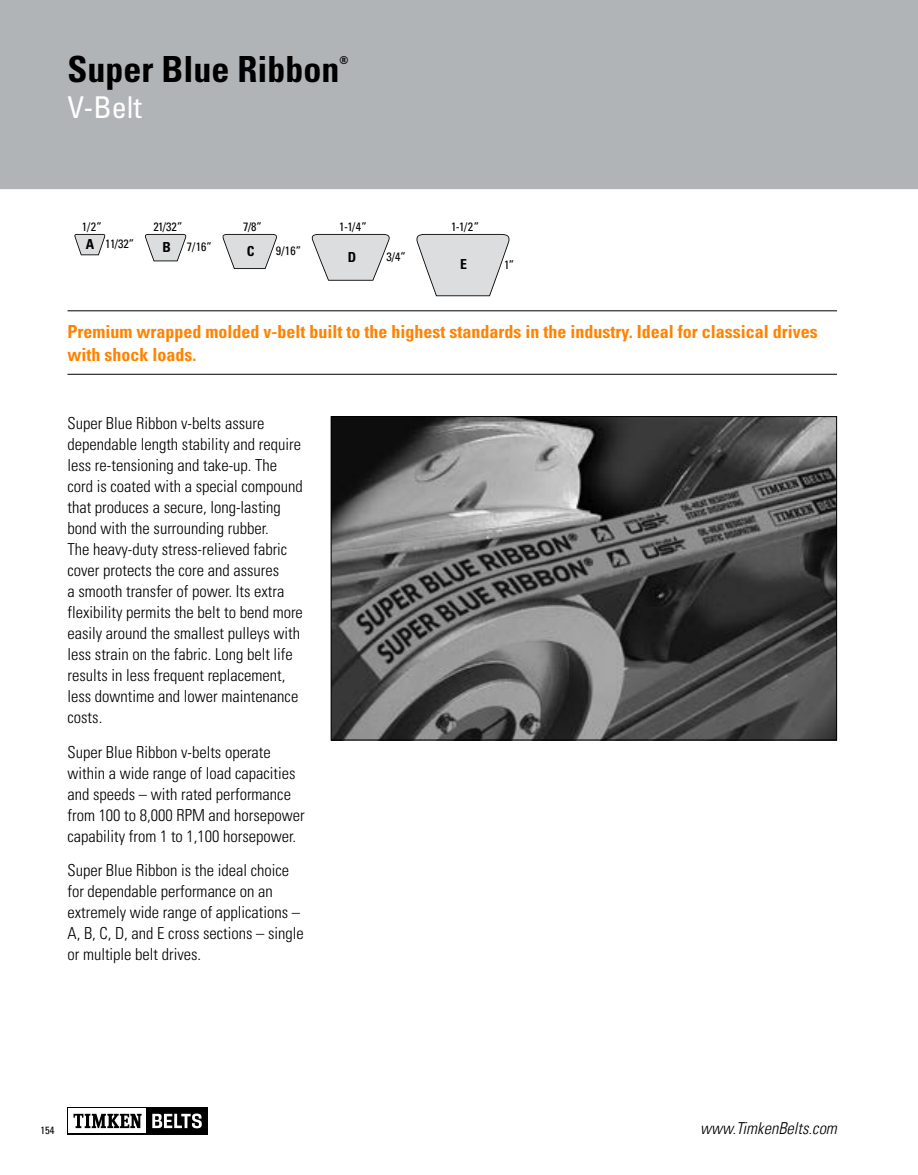
<style>
.page{position:relative;width:918px;height:1175px;background:#fff}
.page>*{position:absolute;margin:0;border:0;box-sizing:border-box;transform-origin:0 0}
.t1{font:700 condensed 36px "Univers";color:#000}
.t2{font:condensed 30px "Univers";color:#fff}
.t3{font:700 condensed 18px/22.5px "Univers";color:#ff8300}
.t4{font:300 condensed 16.5px/21px "Univers";color:#000}
.t5{font:italic 300 condensed 16.5px "Univers LT";color:#000}
.t6{font:700 condensed 13.8px "Univers";color:#000}
.t7{font:condensed 12.15px/20.2px "Univers";color:#000}
.t8{font:700 condensed 10.8px "Univers";color:#000}
.t9{font:condensed 10.5px "Univers";color:#000}
.s1{font-weight:700;font-size:13.8px}
</style>
<div class="page">
<div style="left:68px;top:1107px;width:140px;height:27px;background:#000"></div>
<div style="left:69px;top:1108px;width:77px;height:25px;background:#fff"></div>
<svg style="left:73px;top:1113px;width:69px;height:15px"></svg>
<svg style="left:152px;top:1113px;width:50px;height:15px"></svg>
<div style="left:0;top:0;width:918px;height:189px;background:#b1b4b6"></div>
<hr style="left:904px;top:0;width:2px;height:188px;background:#b1b4b6">
<img style="left:333px;top:418px;width:502px;height:320px">
<div style="left:331px;top:416px;width:506px;height:324px;border:1px solid #000"></div>
<svg style="left:145px;top:234px;width:42px;height:27px"></svg>
<svg style="left:74px;top:234px;width:32px;height:21px"></svg>
<svg style="left:416px;top:234px;width:94px;height:62px"></svg>
<svg style="left:222px;top:234px;width:55px;height:35px"></svg>
<svg style="left:311px;top:234px;width:79px;height:47px"></svg>
<hr style="left:68px;top:310px;width:769px;height:1px;background:#000">
<hr style="left:68px;top:374px;width:769px;height:1px;background:#000">
<h1 class="t1" style="left:68px;top:47px;width:274px">Super Blue Ribbon</h1>
<p class="t8" style="left:340px;top:53px;width:10px">®</p>
<h2 class="t2" style="left:68px;top:88px;width:76px">V-Belt</h2>
<p class="t7" style="left:243px;top:216px;width:20px">7/8”</p>
<p class="t7" style="left:162px;top:216px;width:51px;text-indent:-9px">21/32”<br><span class="s1">B</span> 7/16”</p>
<p class="t7" style="left:339px;top:216px;width:29px">1-1/4”</p>
<p class="t7" style="left:86px;top:218px;width:50px;line-height:17.1px;text-indent:-4px">1/2”<br><span class="s1">A</span> 11/32”</p>
<p class="t7" style="left:451px;top:216px;width:30px">1-1/2”</p>
<p class="t6" style="left:460px;top:256px;width:8px">E</p>
<p class="t7" style="left:504px;top:254px;width:12px">1”</p>
<p class="t6" style="left:247px;top:242px;width:9px">C</p>
<p class="t7" style="left:276px;top:240px;width:27px">9/16”</p>
<p class="t6" style="left:348px;top:248px;width:10px">D</p>
<p class="t7" style="left:386px;top:246px;width:21px">3/4”</p>
<p class="t3" style="left:68px;top:320px;width:752px">Premium wrapped molded v-belt built to the highest standards in the industry. Ideal for classical drives with shock loads.</p>
<p class="t4" style="left:68px;top:412px;width:237px">Super Blue Ribbon v-belts assure dependable length stability and require less re-tensioning and take-up. The cord is coated with a special compound that produces a secure, long-lasting bond with the surrounding rubber.<br>The heavy-duty stress-relieved fabric cover protects the core and assures<br>a smooth transfer of power. Its extra flexibility permits the belt to bend more easily around the smallest pulleys with less strain on the fabric. Long belt life results in less frequent replacement, less downtime and lower maintenance costs.</p>
<p class="t4" style="left:68px;top:741px;width:239px">Super Blue Ribbon v-belts operate within a wide range of load capacities and speeds – with rated performance from 100 to 8,000 RPM and horsepower capability from 1 to 1,100 horsepower.</p>
<p class="t4" style="left:68px;top:859px;width:238px">Super Blue Ribbon is the ideal choice for dependable performance on an extremely wide range of applications – A, B, C, D, and E cross sections – single or multiple belt drives.</p>
<p class="t9" style="left:40px;top:1124px;width:15px">154</p>
<p class="t5" style="left:700px;top:1118px;width:138px">www.TimkenBelts.com</p>
</div>
